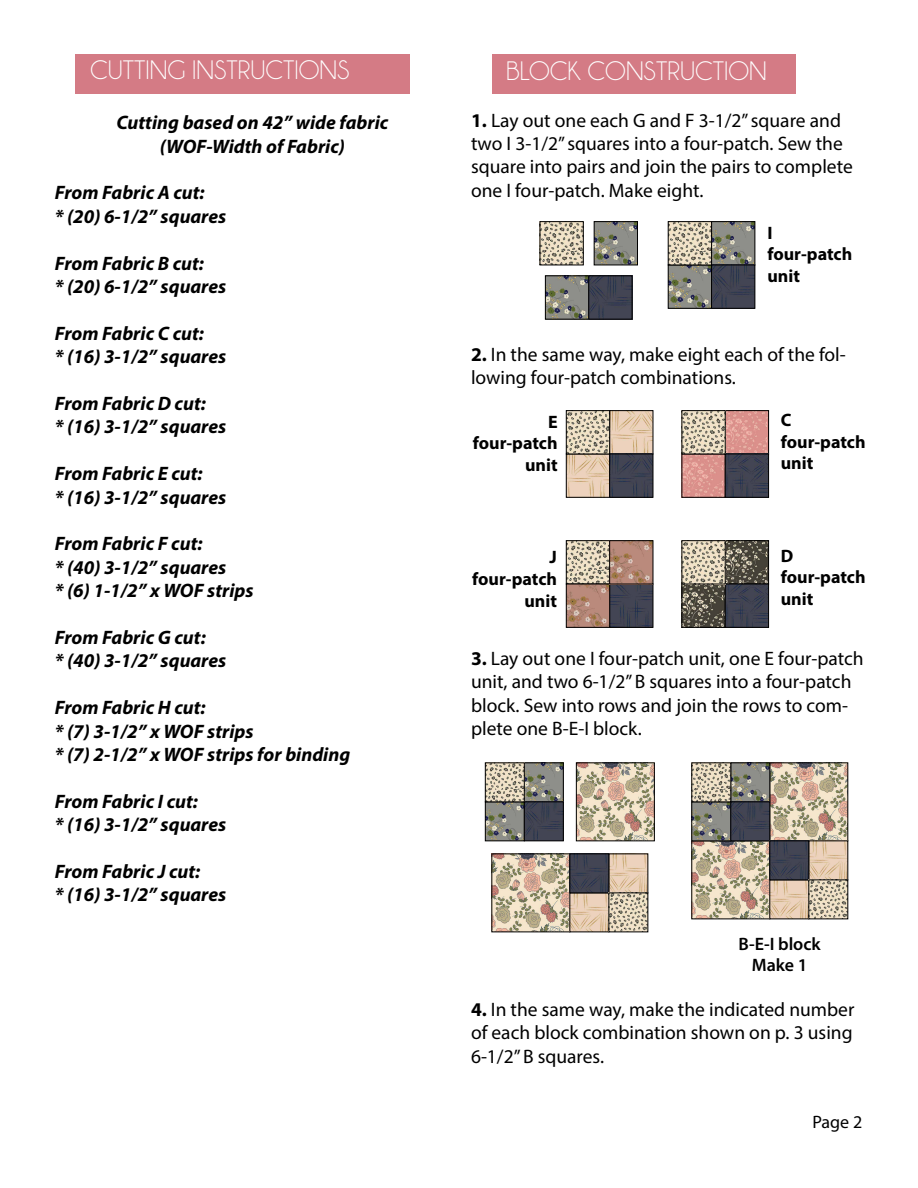
<style>
.page{position:relative;width:918px;height:1188px;background:#fff}
.page>*{position:absolute;margin:0;border:0;box-sizing:border-box;transform-origin:0 0}
.t1{font:27px "Champagne&Limousines";color:#fff}
.t2{font:19.5px/23.4px "Myriad Pro";color:#000}
.t3{font:italic 700 19.5px/23.4px "Myriad Pro";color:#000}
.t4{font:700 18px/21.6px "Myriad Pro";color:#000}
.t5{font:600 18px/21.6px "Myriad Pro";color:#000;text-align:center}
.t6{font:18px "Myriad Pro";color:#000}
.s1{font-weight:700}
</style>
<div class="page">
<div style="left:492px;top:54px;width:304px;height:39px;background:#d47b85"></div>
<div style="left:75px;top:54px;width:335px;height:39px;background:#d47b85"></div>
<svg style="left:670px;top:267px;width:40px;height:40px;background:#8a8b81"></svg>
<div style="left:668px;top:265px;width:44px;height:44px;border:1px solid #000"></div>
<svg style="left:713px;top:223px;width:40px;height:40px;background:#8a8b80"></svg>
<div style="left:711px;top:221px;width:44px;height:44px;border:1px solid #000"></div>
<svg style="left:713px;top:267px;width:40px;height:40px;background:#3e4251"></svg>
<div style="left:711px;top:265px;width:44px;height:44px;border:1px solid #000"></div>
<svg style="left:670px;top:223px;width:40px;height:40px;background:#cbc0a9"></svg>
<div style="left:668px;top:221px;width:44px;height:44px;border:1px solid #000"></div>
<svg style="left:547px;top:277px;width:40px;height:41px;background:#8a8b80"></svg>
<div style="left:545px;top:275px;width:44px;height:45px;border:1px solid #000"></div>
<svg style="left:596px;top:223px;width:40px;height:40px;background:#8a8b80"></svg>
<div style="left:594px;top:221px;width:44px;height:44px;border:1px solid #000"></div>
<svg style="left:590px;top:277px;width:40px;height:41px;background:#3e4251"></svg>
<div style="left:588px;top:275px;width:44px;height:45px;border:1px solid #000"></div>
<svg style="left:542px;top:223px;width:40px;height:40px;background:#cabfa9"></svg>
<div style="left:540px;top:221px;width:44px;height:44px;border:1px solid #000"></div>
<svg style="left:568px;top:456px;width:40px;height:40px;background:#e6cbb1"></svg>
<div style="left:566px;top:454px;width:44px;height:44px;border:1px solid #000"></div>
<svg style="left:611px;top:412px;width:40px;height:40px;background:#e6cbb1"></svg>
<div style="left:609px;top:410px;width:44px;height:44px;border:1px solid #000"></div>
<svg style="left:611px;top:456px;width:40px;height:40px;background:#3e4251"></svg>
<div style="left:609px;top:454px;width:44px;height:44px;border:1px solid #000"></div>
<svg style="left:568px;top:412px;width:40px;height:40px;background:#ccc0aa"></svg>
<div style="left:566px;top:410px;width:44px;height:44px;border:1px solid #000"></div>
<svg style="left:683px;top:456px;width:41px;height:40px;background:#dd9690"></svg>
<div style="left:681px;top:454px;width:45px;height:44px;border:1px solid #000"></div>
<svg style="left:727px;top:412px;width:40px;height:40px;background:#dd9790"></svg>
<div style="left:725px;top:410px;width:44px;height:44px;border:1px solid #000"></div>
<svg style="left:727px;top:456px;width:40px;height:40px;background:#3e4151"></svg>
<div style="left:725px;top:454px;width:44px;height:44px;border:1px solid #000"></div>
<svg style="left:683px;top:412px;width:41px;height:40px;background:#cbc0aa"></svg>
<div style="left:681px;top:410px;width:45px;height:44px;border:1px solid #000"></div>
<svg style="left:683px;top:586px;width:41px;height:40px;background:#615c50"></svg>
<div style="left:681px;top:584px;width:45px;height:44px;border:1px solid #000"></div>
<svg style="left:727px;top:542px;width:40px;height:40px;background:#615c50"></svg>
<div style="left:725px;top:540px;width:44px;height:44px;border:1px solid #000"></div>
<svg style="left:611px;top:586px;width:40px;height:40px;background:#3f4251"></svg>
<div style="left:609px;top:584px;width:44px;height:44px;border:1px solid #000"></div>
<svg style="left:727px;top:586px;width:40px;height:40px;background:#3e4151"></svg>
<div style="left:725px;top:584px;width:44px;height:44px;border:1px solid #000"></div>
<svg style="left:568px;top:542px;width:40px;height:40px;background:#cbc0a9"></svg>
<div style="left:566px;top:540px;width:44px;height:44px;border:1px solid #000"></div>
<svg style="left:683px;top:542px;width:41px;height:40px;background:#cbc0aa"></svg>
<div style="left:681px;top:540px;width:45px;height:44px;border:1px solid #000"></div>
<svg style="left:568px;top:586px;width:40px;height:40px;background:#b58977"></svg>
<div style="left:566px;top:584px;width:44px;height:44px;border:1px solid #000"></div>
<svg style="left:611px;top:542px;width:40px;height:40px;background:#b58977"></svg>
<div style="left:609px;top:540px;width:44px;height:44px;border:1px solid #000"></div>
<svg style="left:771px;top:764px;width:75px;height:75px;background:#cbbba2"></svg>
<div style="left:769px;top:762px;width:79px;height:79px;border:1px solid #000"></div>
<svg style="left:693px;top:843px;width:75px;height:74px;background:#ccbba2"></svg>
<svg style="left:693px;top:803px;width:36px;height:36px"></svg>
<div style="left:691px;top:801px;width:40px;height:40px;border:1px solid #000"></div>
<svg style="left:732px;top:764px;width:36px;height:36px"></svg>
<div style="left:730px;top:762px;width:40px;height:40px;border:1px solid #000"></div>
<svg style="left:810px;top:843px;width:36px;height:35px"></svg>
<svg style="left:771px;top:882px;width:36px;height:35px"></svg>
<svg style="left:732px;top:803px;width:36px;height:36px"></svg>
<div style="left:730px;top:801px;width:40px;height:40px;border:1px solid #000"></div>
<svg style="left:771px;top:843px;width:36px;height:35px"></svg>
<div style="left:769px;top:841px;width:40px;height:39px;border:1px solid #000"></div>
<svg style="left:693px;top:764px;width:36px;height:36px"></svg>
<div style="left:691px;top:762px;width:40px;height:40px;border:1px solid #000"></div>
<svg style="left:810px;top:882px;width:36px;height:35px"></svg>
<svg style="left:578px;top:764px;width:75px;height:75px;background:#cbbba2"></svg>
<div style="left:576px;top:762px;width:79px;height:79px;border:1px solid #000"></div>
<svg style="left:493px;top:856px;width:75px;height:74px;background:#ccbba2"></svg>
<svg style="left:487px;top:803px;width:36px;height:36px"></svg>
<div style="left:485px;top:801px;width:40px;height:40px;border:1px solid #000"></div>
<svg style="left:526px;top:764px;width:36px;height:36px"></svg>
<div style="left:524px;top:762px;width:40px;height:40px;border:1px solid #000"></div>
<svg style="left:611px;top:856px;width:35px;height:35px"></svg>
<svg style="left:571px;top:895px;width:36px;height:35px"></svg>
<svg style="left:526px;top:803px;width:36px;height:36px"></svg>
<div style="left:524px;top:801px;width:40px;height:40px;border:1px solid #000"></div>
<svg style="left:571px;top:856px;width:36px;height:35px"></svg>
<div style="left:569px;top:854px;width:40px;height:39px;border:1px solid #000"></div>
<svg style="left:487px;top:764px;width:36px;height:36px"></svg>
<div style="left:485px;top:762px;width:40px;height:40px;border:1px solid #000"></div>
<svg style="left:611px;top:895px;width:35px;height:35px"></svg>
<h1 class="t1" style="left:90px;top:56px;width:261px">CUTTING INSTRUCTIONS</h1>
<p class="t3" style="left:116px;top:110px;width:274px;text-align:center">Cutting based on 42” wide fabric (WOF-Width of Fabric)</p>
<p class="t3" style="left:55px;top:181px;width:173px">From Fabric A cut:<br>* (20) 6-1/2” squares</p>
<p class="t3" style="left:55px;top:251px;width:173px">From Fabric B cut:<br>* (20) 6-1/2” squares</p>
<p class="t3" style="left:55px;top:321px;width:173px">From Fabric C cut:<br>* (16) 3-1/2” squares</p>
<p class="t3" style="left:55px;top:391px;width:173px">From Fabric D cut:<br>* (16) 3-1/2” squares</p>
<p class="t3" style="left:55px;top:461px;width:173px">From Fabric E cut:<br>* (16) 3-1/2” squares</p>
<p class="t3" style="left:55px;top:532px;width:200px">From Fabric F cut:<br>* (40) 3-1/2” squares<br>* (6) 1-1/2” x WOF strips</p>
<p class="t3" style="left:55px;top:625px;width:173px">From Fabric G cut:<br>* (40) 3-1/2” squares</p>
<p class="t3" style="left:55px;top:695px;width:297px">From Fabric H cut:<br>* (7) 3-1/2” x WOF strips<br>* (7) 2-1/2” x WOF strips for binding</p>
<p class="t3" style="left:55px;top:789px;width:173px">From Fabric I cut:<br>* (16) 3-1/2” squares</p>
<p class="t3" style="left:55px;top:859px;width:173px">From Fabric J cut:<br>* (16) 3-1/2” squares</p>
<h1 class="t1" style="left:506px;top:58px;width:262px">BLOCK CONSTRUCTION</h1>
<p class="t2" style="left:471px;top:108px;width:383px"><span class="s1">1.</span> Lay out one each G and F 3-1/2” square and two I 3-1/2” squares into a four-patch. Sew the square into pairs and join the pairs to complete one I four-patch. Make eight.</p>
<p class="t4" style="left:767px;top:221px;width:86px">I four-patch unit</p>
<p class="t2" style="left:471px;top:342px;width:376px"><span class="s1">2.</span> In the same way, make eight each of the fol&shy;lowing four-patch combinations.</p>
<p class="t4" style="left:473px;top:410px;width:86px;text-align:right">E four-patch unit</p>
<p class="t4" style="left:472px;top:546px;width:86px;text-align:right">J four-patch unit</p>
<p class="t4" style="left:781px;top:409px;width:86px">C four-patch unit</p>
<p class="t4" style="left:781px;top:544px;width:86px">D four-patch unit</p>
<p class="t2" style="left:471px;top:646px;width:394px"><span class="s1">3.</span> Lay out one I four-patch unit, one E four-patch unit, and two 6-1/2” B squares into a four-patch block. Sew into rows and join the rows to com&shy;plete one B-E-I block.</p>
<p class="t5" style="left:739px;top:932px;width:84px">B-E-I block<br>Make 1</p>
<p class="t2" style="left:471px;top:997px;width:385px;text-align:justify"><span class="s1">4.</span> In the same way, make the indicated number of each block combination shown on p. 3 using 6-1/2” B squares.</p>
<p class="t6" style="left:812px;top:1111px;width:51px">Page 2</p>
</div>
